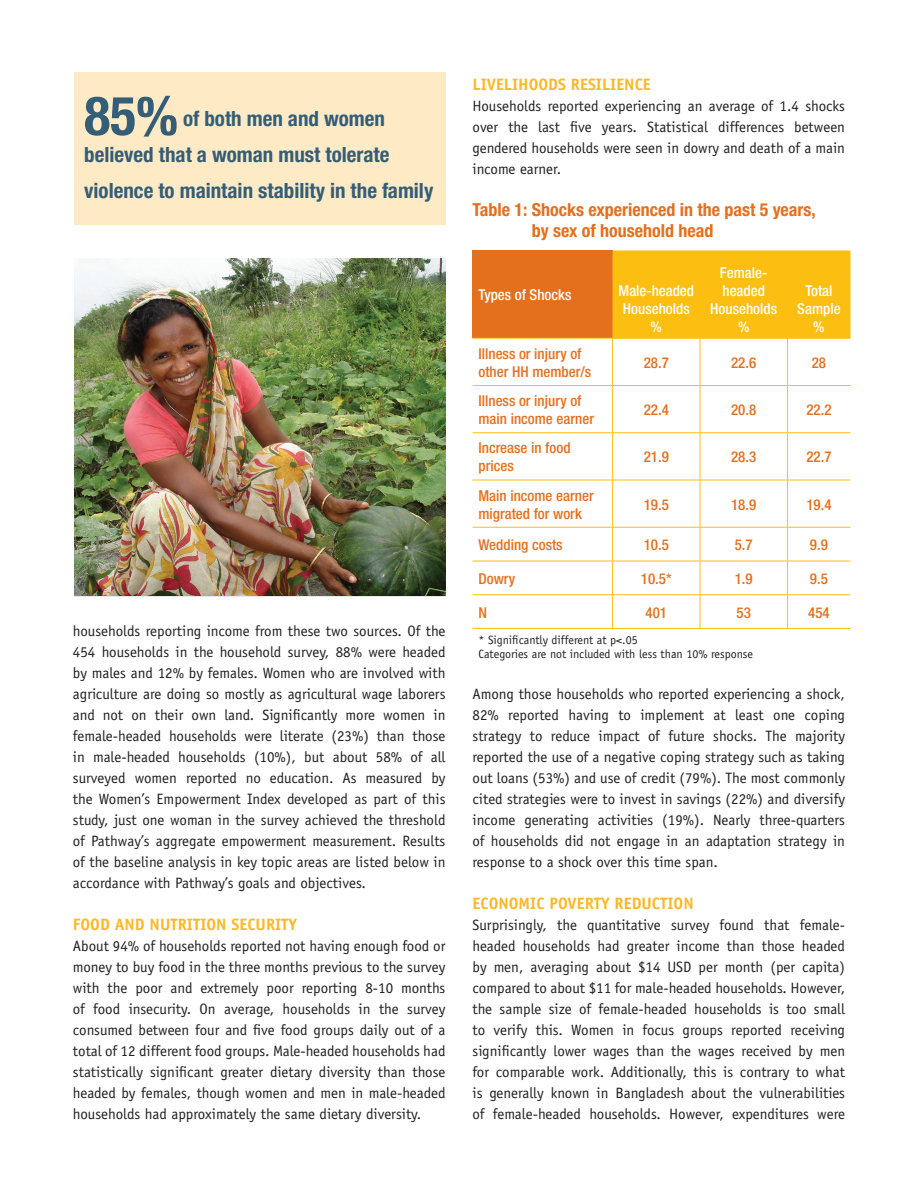
<style>
.page{position:relative;width:918px;height:1188px;background:#fff}
.page>*{position:absolute;margin:0;border:0;box-sizing:border-box;transform-origin:0 0}
.t1{font:700 condensed 54px "Helvetica Neue";color:#345d77}
.t2{font:700 condensed 21px/36px "Helvetica Neue";color:#345d77}
.t3{font:700 condensed 18px/21px "Helvetica Neue";color:#e4701e}
.t4{font:700 16.5px "Officina Sans";color:#fcb825}
.t5{font:15px/21px "Officina Sans";color:#231f20;text-align:justify}
.t6{font:500 condensed 15px/18px "Helvetica Neue";color:#e4701e}
.t7{font:500 condensed 15px/18px "Helvetica Neue";color:#fff;text-align:center}
.t8{font:12px/14.4px "Officina Sans";color:#231f20}
</style>
<div class="page">
<div style="left:472px;top:250px;width:141px;height:88px;background:#e4701e"></div>
<div style="left:613px;top:250px;width:237px;height:88px;background:#fdbe12"></div>
<hr style="left:472px;top:338px;width:141px;height:1px;background:#fdbe12">
<hr style="left:613px;top:338px;width:87px;height:1px;background:#fdbe12">
<hr style="left:612px;top:339px;width:1px;height:46px;background:#fdbe12">
<hr style="left:700px;top:338px;width:87px;height:1px;background:#fdbe12">
<hr style="left:700px;top:339px;width:1px;height:46px;background:#fdbe12">
<hr style="left:787px;top:338px;width:63px;height:1px;background:#fdbe12">
<hr style="left:787px;top:339px;width:1px;height:46px;background:#fdbe12">
<hr style="left:472px;top:385px;width:141px;height:1px;background:#fdbe12">
<hr style="left:613px;top:385px;width:87px;height:1px;background:#fdbe12">
<hr style="left:612px;top:386px;width:1px;height:46px;background:#fdbe12">
<hr style="left:700px;top:385px;width:87px;height:1px;background:#fdbe12">
<hr style="left:700px;top:386px;width:1px;height:46px;background:#fdbe12">
<hr style="left:787px;top:385px;width:63px;height:1px;background:#fdbe12">
<hr style="left:787px;top:386px;width:1px;height:46px;background:#fdbe12">
<hr style="left:472px;top:432px;width:141px;height:1px;background:#fdbe12">
<hr style="left:613px;top:432px;width:87px;height:1px;background:#fdbe12">
<hr style="left:612px;top:433px;width:1px;height:47px;background:#fdbe12">
<hr style="left:700px;top:432px;width:87px;height:1px;background:#fdbe12">
<hr style="left:700px;top:433px;width:1px;height:47px;background:#fdbe12">
<hr style="left:787px;top:432px;width:63px;height:1px;background:#fdbe12">
<hr style="left:787px;top:433px;width:1px;height:47px;background:#fdbe12">
<hr style="left:472px;top:480px;width:141px;height:1px;background:#fdbe12">
<hr style="left:613px;top:480px;width:87px;height:1px;background:#fdbe12">
<hr style="left:612px;top:480px;width:1px;height:47px;background:#fdbe12">
<hr style="left:700px;top:480px;width:87px;height:1px;background:#fdbe12">
<hr style="left:700px;top:480px;width:1px;height:47px;background:#fdbe12">
<hr style="left:787px;top:480px;width:63px;height:1px;background:#fdbe12">
<hr style="left:787px;top:480px;width:1px;height:47px;background:#fdbe12">
<hr style="left:472px;top:527px;width:141px;height:1px;background:#fdbe12">
<hr style="left:613px;top:527px;width:87px;height:1px;background:#fdbe12">
<hr style="left:612px;top:528px;width:1px;height:33px;background:#fdbe12">
<hr style="left:700px;top:527px;width:87px;height:1px;background:#fdbe12">
<hr style="left:700px;top:528px;width:1px;height:33px;background:#fdbe12">
<hr style="left:787px;top:527px;width:63px;height:1px;background:#fdbe12">
<hr style="left:787px;top:528px;width:1px;height:33px;background:#fdbe12">
<hr style="left:472px;top:561px;width:141px;height:1px;background:#fdbe12">
<hr style="left:613px;top:561px;width:87px;height:1px;background:#fdbe12">
<hr style="left:612px;top:561px;width:1px;height:33px;background:#fdbe12">
<hr style="left:700px;top:561px;width:87px;height:1px;background:#fdbe12">
<hr style="left:700px;top:561px;width:1px;height:33px;background:#fdbe12">
<hr style="left:787px;top:561px;width:63px;height:1px;background:#fdbe12">
<hr style="left:787px;top:561px;width:1px;height:33px;background:#fdbe12">
<hr style="left:472px;top:594px;width:141px;height:1px;background:#fdbe12">
<hr style="left:613px;top:594px;width:87px;height:1px;background:#fdbe12">
<hr style="left:612px;top:595px;width:1px;height:33px;background:#fdbe12">
<hr style="left:700px;top:594px;width:87px;height:1px;background:#fdbe12">
<hr style="left:700px;top:595px;width:1px;height:33px;background:#fdbe12">
<hr style="left:787px;top:594px;width:63px;height:1px;background:#fdbe12">
<hr style="left:787px;top:595px;width:1px;height:33px;background:#fdbe12">
<hr style="left:472px;top:628px;width:141px;height:1px;background:#fdbe12">
<hr style="left:613px;top:628px;width:87px;height:1px;background:#fdbe12">
<hr style="left:700px;top:628px;width:87px;height:1px;background:#fdbe12">
<hr style="left:787px;top:628px;width:63px;height:1px;background:#fdbe12">
<div style="left:74px;top:73px;width:372px;height:152px;background:#feebc6"></div>
<img style="left:74px;top:258px;width:372px;height:338px">
<h1 class="t1" style="left:84px;top:83px;width:95px">85%</h1>
<h2 class="t2" style="left:84px;top:100px;width:351px;text-indent:99px">of both men and women believed that a woman must tolerate violence to maintain stability in the family</h2>
<p class="t5" style="left:73px;top:620px;width:374px">households reporting income from these two sources. Of the 454 households in the household survey, 88% were headed by males and 12% by females. Women who are involved with agriculture are doing so mostly as agricultural wage laborers and not on their own land. Significantly more women in female-headed households were literate (23%) than those in male-headed households (10%), but about 58% of all surveyed women reported no education. As measured by the Women’s Empowerment Index developed as part of this study, just one woman in the survey achieved the threshold of Pathway’s aggregate empowerment measurement. Results of the baseline analysis in key topic areas are listed below in accordance with Pathway’s goals and objectives.</p>
<p class="t4" style="left:73px;top:914px;width:226px">FOOD AND NUTRITION SECURITY</p>
<p class="t5" style="left:73px;top:935px;width:374px">About 94% of households reported not having enough food or money to buy food in the three months previous to the survey with the poor and extremely poor reporting 8-10 months of food insecurity. On average, households in the survey consumed between four and five food groups daily out of a total of 12 different food groups. Male-headed households had statistically significant greater dietary diversity than those headed by females, though women and men in male-headed households had approximately the same dietary diversity.</p>
<p class="t4" style="left:472px;top:74px;width:180px">LIVELIHOODS RESILIENCE</p>
<p class="t5" style="left:472px;top:95px;width:374px">Households reported experiencing an average of 1.4 shocks over the last five years. Statistical differences between gendered households were seen in dowry and death of a main income earner.</p>
<p class="t3" style="left:532px;top:199px;width:286px;text-indent:-59px">Table 1: Shocks experienced in the past 5 years, by sex of household head</p>
<p class="t7" style="left:478px;top:286px;width:94px">Types of Shocks</p>
<p class="t7" style="left:619px;top:281px;width:77px">Male-headed<br>Households %</p>
<p class="t7" style="left:710px;top:263px;width:68px">Female&shy;headed<br>Households %</p>
<p class="t7" style="left:797px;top:281px;width:45px">Total<br>Sample %</p>
<p class="t6" style="left:478px;top:344px;width:114px">Illness or injury of other HH member/s</p>
<p class="t6" style="left:644px;top:353px;width:27px">28.7</p>
<p class="t6" style="left:731px;top:353px;width:27px">22.6</p>
<p class="t6" style="left:812px;top:353px;width:16px">28</p>
<p class="t6" style="left:478px;top:391px;width:117px">Illness or injury of main income earner</p>
<p class="t6" style="left:644px;top:400px;width:27px">22.4</p>
<p class="t6" style="left:731px;top:400px;width:27px">20.8</p>
<p class="t6" style="left:806px;top:400px;width:27px">22.2</p>
<p class="t6" style="left:478px;top:439px;width:94px">Increase in food prices</p>
<p class="t6" style="left:644px;top:448px;width:27px">21.9</p>
<p class="t6" style="left:731px;top:448px;width:27px">28.3</p>
<p class="t6" style="left:806px;top:448px;width:27px">22.7</p>
<p class="t6" style="left:478px;top:486px;width:117px">Main income earner migrated for work</p>
<p class="t6" style="left:644px;top:495px;width:27px">19.5</p>
<p class="t6" style="left:731px;top:495px;width:27px">18.9</p>
<p class="t6" style="left:806px;top:495px;width:27px">19.4</p>
<p class="t6" style="left:478px;top:535px;width:86px">Wedding costs</p>
<p class="t6" style="left:644px;top:535px;width:27px">10.5</p>
<p class="t6" style="left:735px;top:535px;width:20px">5.7</p>
<p class="t6" style="left:810px;top:535px;width:19px">9.9</p>
<p class="t6" style="left:478px;top:569px;width:38px">Dowry</p>
<p class="t6" style="left:641px;top:569px;width:32px">10.5*</p>
<p class="t6" style="left:735px;top:569px;width:20px">1.9</p>
<p class="t6" style="left:810px;top:569px;width:19px">9.5</p>
<p class="t6" style="left:478px;top:603px;width:10px">N</p>
<p class="t6" style="left:645px;top:603px;width:23px">401</p>
<p class="t6" style="left:737px;top:603px;width:16px">53</p>
<p class="t6" style="left:808px;top:603px;width:23px">454</p>
<p class="t8" style="left:478px;top:632px;width:276px">* Significantly different at p&lt;.05<br>Categories are not included with less than 10% response</p>
<p class="t5" style="left:472px;top:683px;width:374px">Among those households who reported experiencing a shock, 82% reported having to implement at least one coping strategy to reduce impact of future shocks. The majority reported the use of a negative coping strategy such as taking out loans (53%) and use of credit (79%). The most commonly cited strategies were to invest in savings (22%) and diversify income generating activities (19%). Nearly three-quarters of households did not engage in an adaptation strategy in response to a shock over this time span.</p>
<p class="t4" style="left:472px;top:893px;width:223px">ECONOMIC POVERTY REDUCTION</p>
<p class="t5" style="left:472px;top:914px;width:374px">Surprisingly, the quantitative survey found that female&shy;headed households had greater income than those headed by men, averaging about $14 USD per month (per capita) compared to about $11 for male-headed households. However, the sample size of female-headed households is too small to verify this. Women in focus groups reported receiving significantly lower wages than the wages received by men for comparable work. Additionally, this is contrary to what is generally known in Bangladesh about the vulnerabilities of female-headed households. However, expenditures were</p>
</div>
